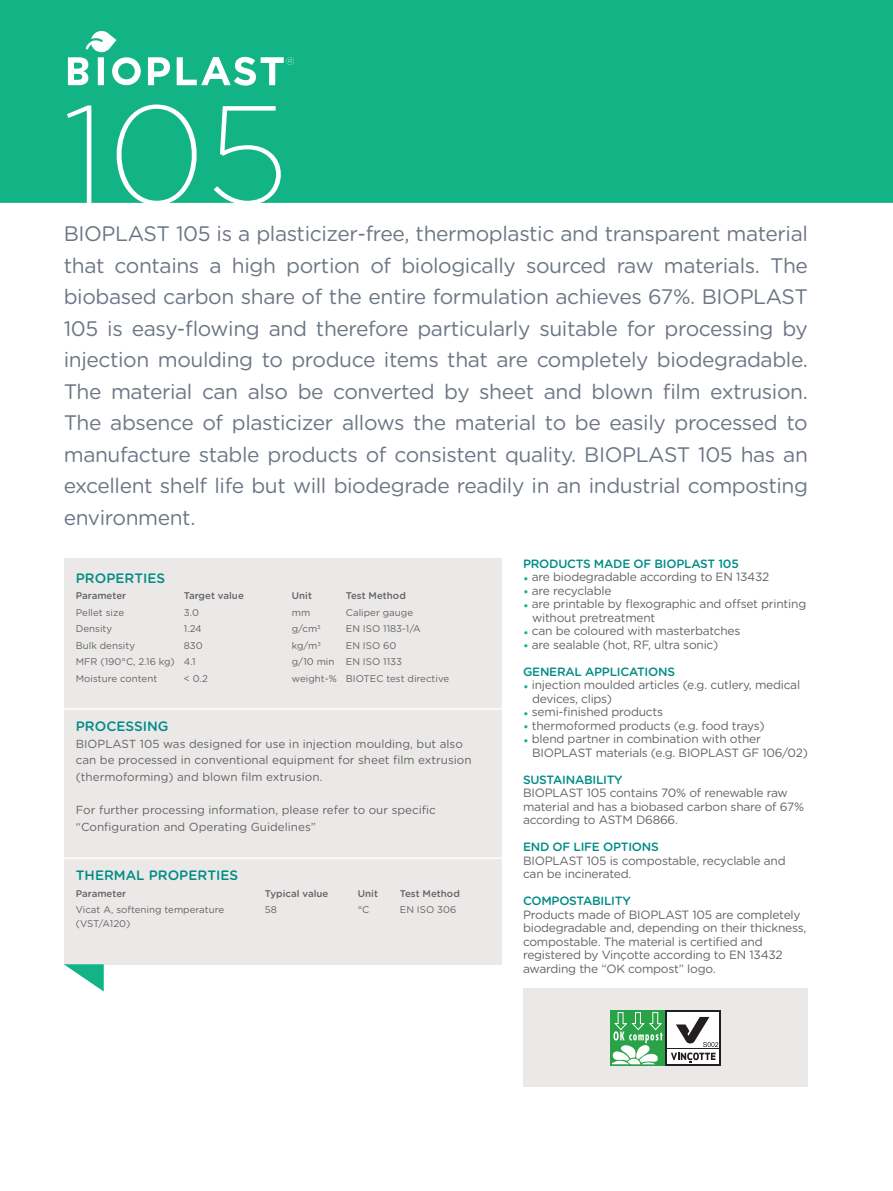
<style>
.page{position:relative;width:893px;height:1191px;background:#fff}
.page>*{position:absolute;margin:0;border:0;box-sizing:border-box;transform-origin:0 0}
.t1{font:200 138.9px "Gotham";color:#fff}
.t2{font:21px/31.5px "Gotham Rounded";letter-spacing:-.02em;color:#6d7685;text-align:justify}
.t3{font:500 13.65px "Gotham Rounded";color:#008c86}
.t4{font:12px/13.5px "Gotham Rounded";letter-spacing:-.02em;color:#636366}
.t5{font:500 12px "Gotham Rounded";letter-spacing:-.02em;color:#008c86}
.t6{font:11.7px/16.5px "Gotham Rounded";color:#636366}
.t7{font:9.75px "Gotham Rounded";color:#636366}
.t8{font:500 9.75px "Gotham Rounded";letter-spacing:-.01em;color:#636366}
.s1{color:#12b385}
</style>
<div class="page">
<div style="left:0;top:0;width:893px;height:203px;background:#12b385"></div>
<div style="left:523px;top:988px;width:285px;height:99px;background:#ebe9e7"></div>
<svg style="left:610px;top:1010px;width:56px;height:56px"></svg>
<svg style="left:611px;top:1011px;width:52px;height:53px;background:#6cbf81"></svg>
<div style="left:666px;top:1010px;width:55px;height:56px;background:#231f20"></div>
<div style="left:667px;top:1012px;width:52px;height:35px;background:#fff"></div>
<div style="left:667px;top:1049px;width:52px;height:15px;background:#fff"></div>
<svg style="left:671px;top:1017px;width:47px;height:45px"></svg>
<div style="left:64px;top:558px;width:438px;height:406px;background:#ebe9e7"></div>
<svg style="left:64px;top:964px;width:40px;height:27px"></svg>
<hr style="left:64px;top:708px;width:438px;height:1px;background:#fff">
<hr style="left:64px;top:857px;width:438px;height:2px;background:#fff">
<svg style="left:68px;top:31px;width:226px;height:55px"></svg>
<h1 class="t1" style="left:63px;top:68px;width:228px">105</h1>
<p class="t2" style="left:64px;top:217px;width:746px">BIOPLAST 105 is a plasticizer-free, thermoplastic and transparent material that contains a high portion of biologically sourced raw materials. The biobased carbon share of the entire formulation achieves 67%. BIOPLAST 105 is easy-flowing and therefore particularly suitable for processing by injection moulding to produce items that are completely biodegradable.<br>The material can also be converted by sheet and blown film extrusion.<br>The absence of plasticizer allows the material to be easily processed to manufacture stable products of consistent quality. BIOPLAST 105 has an excellent shelf life but will biodegrade readily in an industrial composting environment.</p>
<p class="t3" style="left:76px;top:568px;width:89px">PROPERTI ES</p>
<p class="t8" style="left:76px;top:589px;width:52px">PARAMETER</p>
<p class="t8" style="left:184px;top:589px;width:89px">TARGET VALUE U</p>
<p class="t8" style="left:299px;top:589px;width:14px">NIT</p>
<p class="t8" style="left:346px;top:589px;width:61px">TEST M ETHOD</p>
<p class="t7" style="left:76px;top:605px;width:50px">Pellet size</p>
<p class="t7" style="left:184px;top:605px;width:17px">3.0</p>
<p class="t7" style="left:292px;top:605px;width:20px">mm</p>
<p class="t7" style="left:346px;top:605px;width:69px">Caliper gauge</p>
<p class="t7" style="left:76px;top:622px;width:38px">Density</p>
<p class="t7" style="left:184px;top:622px;width:19px">1.24</p>
<p class="t7" style="left:292px;top:622px;width:30px">g/cm<sup>3</sup></p>
<p class="t7" style="left:346px;top:622px;width:76px">EN ISO 1183-1/A</p>
<p class="t7" style="left:76px;top:638px;width:61px">Bulk density</p>
<p class="t7" style="left:184px;top:638px;width:21px">830</p>
<p class="t7" style="left:292px;top:638px;width:30px">kg/m<sup>3</sup></p>
<p class="t7" style="left:346px;top:638px;width:52px">EN ISO 60</p>
<p class="t7" style="left:76px;top:655px;width:121px">MFR (190°C, 2.16 kg) 4.1</p>
<p class="t7" style="left:292px;top:655px;width:112px">g/10 min EN ISO 1133</p>
<p class="t7" style="left:76px;top:671px;width:83px">Moisture content</p>
<p class="t7" style="left:184px;top:671px;width:25px">&lt; 0.2</p>
<p class="t7" style="left:292px;top:671px;width:159px">weight-% BIOTEC test directive</p>
<p class="t3" style="left:76px;top:717px;width:92px">PROCESSI NG</p>
<p class="t6" style="left:76px;top:735px;width:397px">BIOPLAST 105 was designed for use in injection moulding, but also can be processed in conventional equipment for sheet film extrusion (thermoforming) and blown film extrusion.</p>
<p class="t6" style="left:76px;top:801px;width:362px">For further processing information, please refer to our specific “Configuration and Operating Guidelines”</p>
<p class="t3" style="left:76px;top:865px;width:162px">THERMAL PROPERTI ES</p>
<p class="t8" style="left:76px;top:886px;width:52px">PARAMETER</p>
<p class="t8" style="left:265px;top:886px;width:83px">TYPICAL VALUE U</p>
<p class="t8" style="left:365px;top:886px;width:14px">NIT</p>
<p class="t8" style="left:400px;top:886px;width:61px">TEST M ETHOD</p>
<p class="t7" style="left:76px;top:903px;width:150px">Vicat A, softening temperature</p>
<p class="t7" style="left:265px;top:903px;width:14px">58</p>
<p class="t7" style="left:358px;top:903px;width:13px">°C</p>
<p class="t7" style="left:400px;top:903px;width:58px">EN ISO 306</p>
<p class="t7" style="left:76px;top:916px;width:56px">(VST/A120)</p>
<p class="t5" style="left:523px;top:555px;width:217px">PRODUCTS MADE OF BIOPLAST 105</p>
<p class="t4" style="left:523px;top:569px;width:248px"><span class="s1">•</span> are biodegradable according to EN 13432</p>
<p class="t4" style="left:523px;top:583px;width:90px"><span class="s1">•</span> are recyclable</p>
<p class="t4" style="left:532px;top:596px;width:276px;text-indent:-9px"><span class="s1">•</span> are printable by flexographic and offset printing without pretreatment</p>
<p class="t4" style="left:523px;top:623px;width:219px"><span class="s1">•</span> can be coloured with masterbatches</p>
<p class="t4" style="left:523px;top:637px;width:197px"><span class="s1">•</span> are sealable (hot, RF, ultra sonic)</p>
<p class="t5" style="left:523px;top:663px;width:79px">GENERAL APPLI</p>
<p class="t5" style="left:620px;top:663px;width:55px">CATIO NS</p>
<p class="t4" style="left:532px;top:677px;width:270px;text-indent:-9px"><span class="s1">•</span> injection moulded articles (e.g. cutlery, medical devices, clips)</p>
<p class="t4" style="left:523px;top:704px;width:142px"><span class="s1">•</span> semi-finished products</p>
<p class="t4" style="left:523px;top:718px;width:243px"><span class="s1">•</span> thermoformed products (e.g. food trays)</p>
<p class="t4" style="left:532px;top:731px;width:277px;text-indent:-9px"><span class="s1">•</span> blend partner in combination with other<br>BIOPLAST materials (e.g. BIOPLAST GF 106/02)</p>
<p class="t5" style="left:523px;top:771px;width:68px">SUSTAI NABILIT</p>
<p class="t5" style="left:614px;top:771px;width:10px">Y</p>
<p class="t4" style="left:523px;top:785px;width:282px">BIOPLAST 105 contains 70% of renewable raw material and has a biobased carbon share of 67% according to ASTM D6866.</p>
<p class="t5" style="left:523px;top:838px;width:89px">END OF LI FE OPTIO</p>
<p class="t5" style="left:642px;top:838px;width:17px">NS</p>
<p class="t4" style="left:523px;top:853px;width:264px">BIOPLAST 105 is compostable, recyclable and can be incinerated.</p>
<p class="t5" style="left:523px;top:892px;width:38px">COMPOST</p>
<p class="t5" style="left:583px;top:892px;width:16px">ABILIT</p>
<p class="t5" style="left:622px;top:892px;width:10px">Y</p>
<p class="t4" style="left:523px;top:907px;width:285px">Products made of BIOPLAST 105 are completely biodegradable and, depending on their thickness, compostable. The material is certified and registered by Vinçotte according to EN 13432 awarding the “OK compost” logo.</p>
</div>
